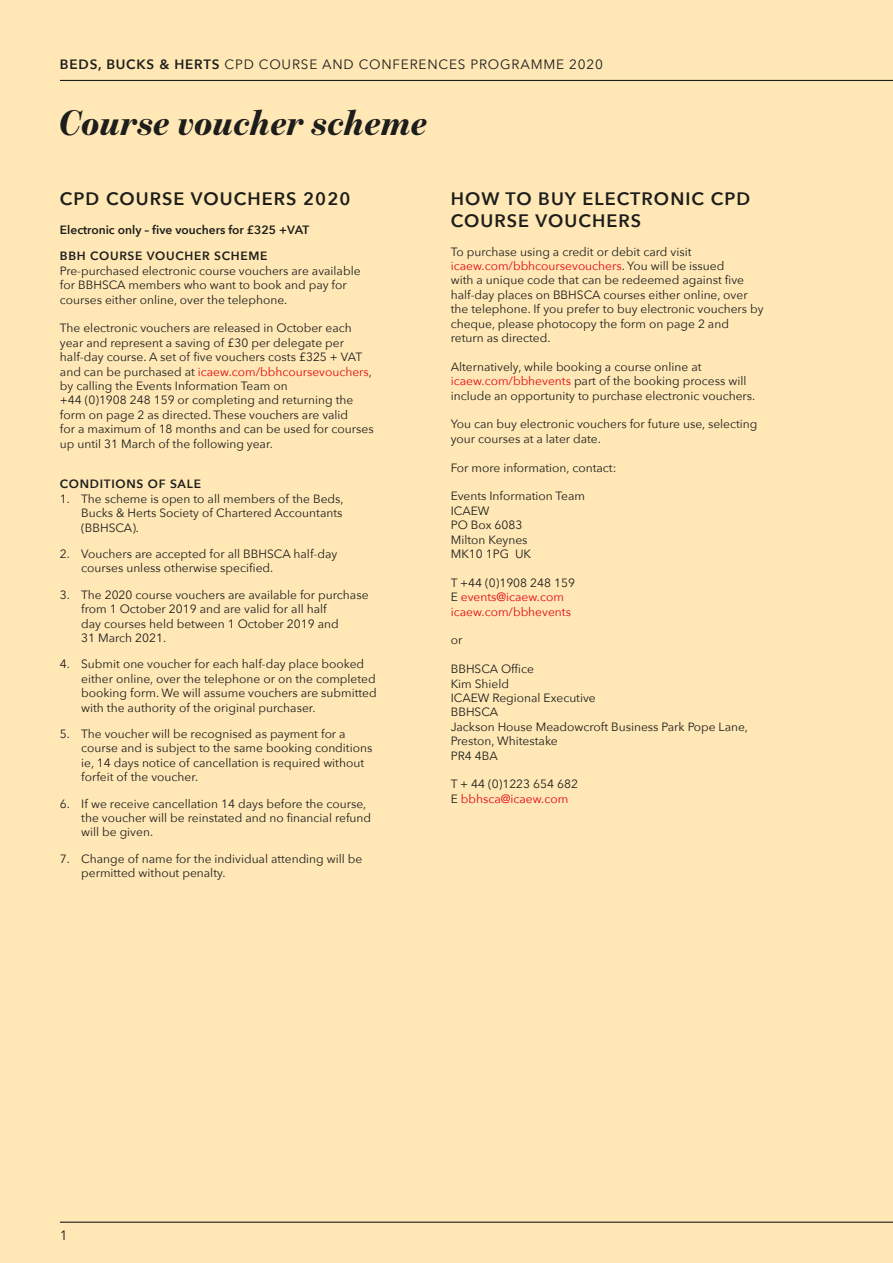
<style>
.page{position:relative;width:893px;height:1263px;background:#ffe8b6}
.page>*{position:absolute;margin:0;border:0;box-sizing:border-box;transform-origin:0 0}
.t1{font:italic 900 36px "Benton Mod Disp";letter-spacing:.01em;color:#1d1d1b}
.t2{font:600 18px/21.6px "Avenir Next";letter-spacing:.06em;color:#1d1d1b}
.t3{font:13.5px "Avenir Next";letter-spacing:.06em;color:#1d1d1b}
.t4{font:12px/14.4px "Avenir Next";color:#1d1d1b}
.t5{font:600 12px/26.4px "Avenir Next";color:#1d1d1b}
.t6{font:12px/14.4px "Avenir Next";color:#e30613}
.t7{font:600 12px "Avenir Next";letter-spacing:.05em;color:#1d1d1b}
.s1{font-weight:600}
.s2{color:#e30613}
.s3{color:#1d1d1b}
</style>
<div class="page">
<hr style="left:60px;top:1221px;width:833px;height:2px;background:#1d1d1b">
<hr style="left:60px;top:80px;width:833px;height:1px;background:#1d1d1b">
<p class="t3" style="left:60px;top:53px;width:545px"><span class="s1">BEDS, BUCKS &amp; HERTS</span> CPD COURSE AND CONFERENCES PROGRAMME 2020</p>
<h1 class="t1" style="left:60px;top:102px;width:369px">Course voucher scheme</h1>
<h2 class="t2" style="left:60px;top:188px;width:292px">CPD COURSE VOUCHERS 2020</h2>
<p class="t5" style="left:60px;top:216px;width:251px">Electronic only – five vouchers for £325 +VAT<br>BBH COURSE VOUCHER SCHEME</p>
<p class="t4" style="left:60px;top:263px;width:302px">Pre-purchased electronic course vouchers are available for BBHSCA members who want to book and pay for courses either online, over the telephone.</p>
<p class="t4" style="left:60px;top:320px;width:315px">The electronic vouchers are released in October each year and represent a saving of £30 per delegate per half-day course. A set of five vouchers costs £325 + VAT and can be purchased at <span class="s2">icaew.com/bbhcoursevouchers</span>, by calling the Events Information Team on<br>+44 (0)1908 248 159 or completing and returning the form on page 2 as directed. These vouchers are valid<br>for a maximum of 18 months and can be used for courses up until 31 March of the following year.</p>
<p class="t7" style="left:60px;top:474px;width:143px">CONDITIONS OF SALE</p>
<p class="t4" style="left:81px;top:491px;width:264px;text-align:justify;text-indent:-21px">1. The scheme is open to all members of the Beds, Bucks &amp; Herts Society of Chartered Accountants (BBHSCA).</p>
<p class="t4" style="left:81px;top:546px;width:258px;text-indent:-21px">2. Vouchers are accepted for all BBHSCA half-day courses unless otherwise specified.</p>
<p class="t4" style="left:81px;top:587px;width:289px;text-indent:-21px">3. The 2020 course vouchers are available for purchase from 1 October 2019 and are valid for all half<br>day courses held between 1 October 2019 and<br>31 March 2021.</p>
<p class="t4" style="left:81px;top:656px;width:297px;text-indent:-21px">4. Submit one voucher for each half-day place booked either online, over the telephone or on the completed booking form. We will assume vouchers are submitted with the authority of the original purchaser.</p>
<p class="t4" style="left:81px;top:726px;width:293px;text-indent:-21px">5. The voucher will be recognised as payment for a course and is subject to the same booking conditions ie, 14 days notice of cancellation is required without forfeit of the voucher.</p>
<p class="t4" style="left:81px;top:796px;width:291px;text-indent:-21px">6. If we receive cancellation 14 days before the course, the voucher will be reinstated and no financial refund will be given.</p>
<p class="t4" style="left:81px;top:851px;width:283px;text-indent:-21px">7. Change of name for the individual attending will be permitted without penalty.</p>
<h2 class="t2" style="left:451px;top:188px;width:301px">HOW TO BUY ELECTRONIC CPD<br>COURSE VOUCHERS</h2>
<p class="t4" style="left:451px;top:244px;width:314px">To purchase using a credit or debit card visit <span class="s2">icaew.com/bbhcoursevouchers</span>. You will be issued<br>with a unique code that can be redeemed against five half‑day places on BBHSCA courses either online, over the telephone. If you prefer to buy electronic vouchers by cheque, please photocopy the form on page 2 and return as directed.</p>
<p class="t4" style="left:451px;top:359px;width:306px">Alternatively, while booking a course online at <span class="s2">icaew.com/bbhevents</span> part of the booking process will include an opportunity to purchase electronic vouchers.</p>
<p class="t4" style="left:451px;top:416px;width:308px">You can buy electronic vouchers for future use, selecting your courses at a later date.</p>
<p class="t4" style="left:451px;top:460px;width:167px">For more information, contact:</p>
<p class="t4" style="left:451px;top:488px;width:136px">Events Information Team<br>ICAEW<br>PO Box 6083<br>Milton Keynes<br>MK10 1PG UK</p>
<p class="t6" style="left:451px;top:575px;width:126px"><span class="s3">T +44 (0)1908 248 159<br>E</span> events@icaew.com icaew.com/bbhevents</p>
<p class="t4" style="left:451px;top:632px;width:13px">or</p>
<p class="t4" style="left:451px;top:661px;width:299px">BBHSCA Office<br>Kim Shield<br>ICAEW Regional Executive<br>BBHSCA<br>Jackson House Meadowcroft Business Park Pope Lane,<br>Preston, Whitestake<br>PR4 4BA</p>
<p class="t4" style="left:451px;top:776px;width:129px">T + 44 (0)1223 654 682<br>E <span class="s2">bbhsca@icaew.com</span></p>
<p class="t3" style="left:60px;top:1224px;width:9px">1</p>
</div>
